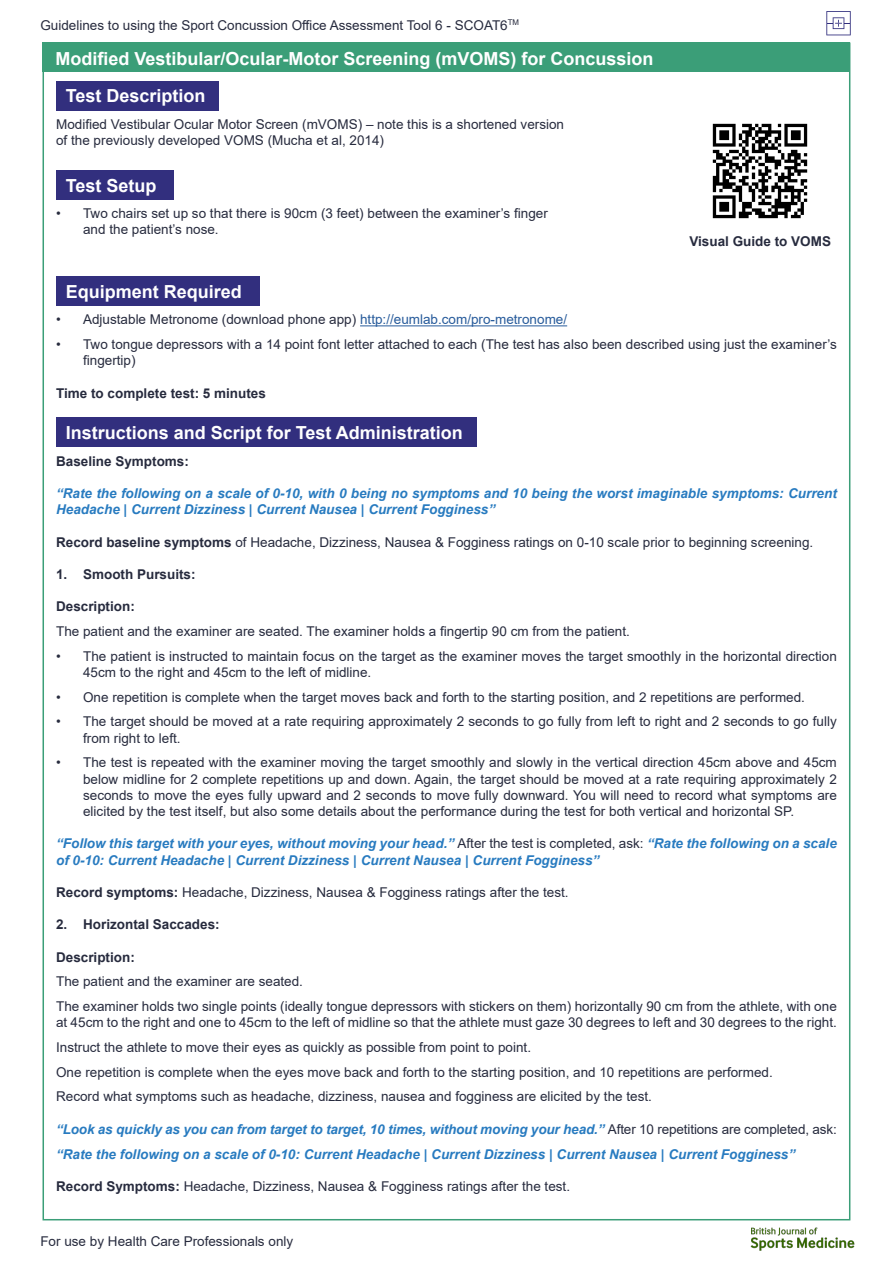
<style>
.page{position:relative;width:893px;height:1263px;background:#fff}
.page>*{position:absolute;margin:0;border:0;box-sizing:border-box;transform-origin:0 0}
.Paragraph_bold{font:700 18px "Arial";color:#fff}
.t1{font:13.5px/16.2px "Arial";color:#272b3e}
.Verbal_Instructions{font:italic 700 13.5px/16.2px "Arial";color:#287bc0}
.Paragraph_bold-2{font:700 13.5px "Arial";color:#272b3e}
.s1{color:#275b9b}
.s2{font-weight:700}
.s3{font-weight:400;font-style:normal;color:#272b3e}
</style>
<div class="page">
<svg style="left:826px;top:11px;width:25px;height:24px"></svg>
<img style="left:744px;top:1220px;width:111px;height:31px">
<div style="left:43px;top:43px;width:807px;height:29px;background:#3b9e78"></div>
<hr style="left:360px;top:325px;width:207px;height:1px;background:#275b9b">
<div style="left:56px;top:81px;width:163px;height:30px;background:#322f7e"></div>
<div style="left:56px;top:170px;width:117px;height:30px;background:#322f7e"></div>
<div style="left:56px;top:276px;width:203px;height:30px;background:#322f7e"></div>
<div style="left:56px;top:417px;width:421px;height:30px;background:#322f7e"></div>
<img style="left:712px;top:123px;width:96px;height:96px">
<p class="t1" style="left:40px;top:17px;width:480px">Guidelines to using the Sport Concussion Office Assessment Tool 6 - SCOAT6<sup>TM</sup></p>
<p class="Paragraph_bold" style="left:55px;top:46px;width:600px">Modified Vestibular/Ocular-Motor Screening (mVOMS) for Concussion</p>
<p class="Paragraph_bold" style="left:66px;top:83px;width:141px">Test Description</p>
<p class="t1" style="left:56px;top:116px;width:509px">Modified Vestibular Ocular Motor Screen (mVOMS) – note this is a shortened version of the previously developed VOMS (Mucha et al, 2014)</p>
<p class="Paragraph_bold" style="left:66px;top:173px;width:92px">Test Setup</p>
<p class="t1" style="left:83px;top:205px;width:466px;text-indent:-27px">• Two chairs set up so that there is 90cm (3 feet) between the examiner’s finger and the patient’s nose.</p>
<p class="Paragraph_bold" style="left:66px;top:279px;width:178px">Equipment Required</p>
<p class="Paragraph_bold-2" style="left:689px;top:231px;width:143px">Visual Guide to VOMS</p>
<p class="t1" style="left:56px;top:311px;width:513px">• Adjustable Metronome (download phone app) <span class="s1">http://eumlab.com/pro-metronome/</span></p>
<p class="t1" style="left:83px;top:336px;width:755px;text-indent:-27px">• Two tongue depressors with a 14 point font letter attached to each (The test has also been described using just the examiner’s fingertip)</p>
<p class="Paragraph_bold-2" style="left:56px;top:383px;width:211px">Time to complete test: 5 minutes</p>
<p class="Paragraph_bold" style="left:66px;top:420px;width:399px">Instructions and Script for Test Administration</p>
<p class="Paragraph_bold-2" style="left:56px;top:451px;width:134px">Baseline Symptoms:</p>
<p class="Verbal_Instructions" style="left:56px;top:485px;width:782px">“Rate the following on a scale of 0-10, with 0 being no symptoms and 10 being the worst imaginable symptoms: Current<br>Headache | Current Dizziness | Current Nausea | Current Fogginess”</p>
<p class="t1" style="left:56px;top:534px;width:759px"><span class="s2">Record baseline symptoms</span> of Headache, Dizziness, Nausea &amp; Fogginess ratings on 0-10 scale prior to beginning screening.</p>
<p class="Paragraph_bold-2" style="left:56px;top:565px;width:141px">1. Smooth Pursuits:</p>
<p class="Paragraph_bold-2" style="left:56px;top:597px;width:80px">Description:</p>
<p class="t1" style="left:56px;top:623px;width:575px">The patient and the examiner are seated. The examiner holds a fingertip 90 cm from the patient.</p>
<p class="t1" style="left:83px;top:648px;width:755px;text-indent:-27px">• The patient is instructed to maintain focus on the target as the examiner moves the target smoothly in the horizontal direction<br>45cm to the right and 45cm to the left of midline.</p>
<p class="t1" style="left:56px;top:689px;width:750px">• One repetition is complete when the target moves back and forth to the starting position, and 2 repetitions are performed.</p>
<p class="t1" style="left:83px;top:713px;width:755px;text-indent:-27px">• The target should be moved at a rate requiring approximately 2 seconds to go fully from left to right and 2 seconds to go fully from right to left.</p>
<p class="t1" style="left:83px;top:754px;width:755px;text-align:justify;text-indent:-27px">• The test is repeated with the examiner moving the target smoothly and slowly in the vertical direction 45cm above and 45cm below midline for 2 complete repetitions up and down. Again, the target should be moved at a rate requiring approximately 2 seconds to move the eyes fully upward and 2 seconds to move fully downward. You will need to record what symptoms are elicited by the test itself, but also some details about the performance during the test for both vertical and horizontal SP.</p>
<p class="Verbal_Instructions" style="left:56px;top:836px;width:782px">“Follow this target with your eyes, without moving your head.” <span class="s3">After the test is completed, ask:</span> “Rate the following on a scale of 0-10: Current Headache | Current Dizziness | Current Nausea | Current Fogginess”</p>
<p class="t1" style="left:56px;top:884px;width:514px"><span class="s2">Record symptoms:</span> Headache, Dizziness, Nausea &amp; Fogginess ratings after the test.</p>
<p class="Paragraph_bold-2" style="left:56px;top:915px;width:165px">2. Horizontal Saccades:</p>
<p class="Paragraph_bold-2" style="left:56px;top:947px;width:80px">Description:</p>
<p class="t1" style="left:56px;top:973px;width:248px">The patient and the examiner are seated.</p>
<p class="t1" style="left:56px;top:998px;width:782px">The examiner holds two single points (ideally tongue depressors with stickers on them) horizontally 90 cm from the athlete, with one at 45cm to the right and one to 45cm to the left of midline so that the athlete must gaze 30 degrees to left and 30 degrees to the right.</p>
<p class="t1" style="left:56px;top:1039px;width:476px">Instruct the athlete to move their eyes as quickly as possible from point to point.</p>
<p class="t1" style="left:56px;top:1064px;width:718px">One repetition is complete when the eyes move back and forth to the starting position, and 10 repetitions are performed.</p>
<p class="t1" style="left:56px;top:1088px;width:597px">Record what symptoms such as headache, dizziness, nausea and fogginess are elicited by the test.</p>
<p class="Verbal_Instructions" style="left:56px;top:1121px;width:782px">“Look as quickly as you can from target to target, 10 times, without moving your head.” <span class="s3">After 10 repetitions are completed, ask:</span></p>
<p class="Verbal_Instructions" style="left:56px;top:1146px;width:741px">“Rate the following on a scale of 0-10: Current Headache | Current Dizziness | Current Nausea | Current Fogginess”</p>
<p class="t1" style="left:56px;top:1178px;width:515px"><span class="s2">Record Symptoms:</span> Headache, Dizziness, Nausea &amp; Fogginess ratings after the test.</p>
<p class="t1" style="left:40px;top:1233px;width:254px">For use by Health Care Professionals only</p>
</div>
